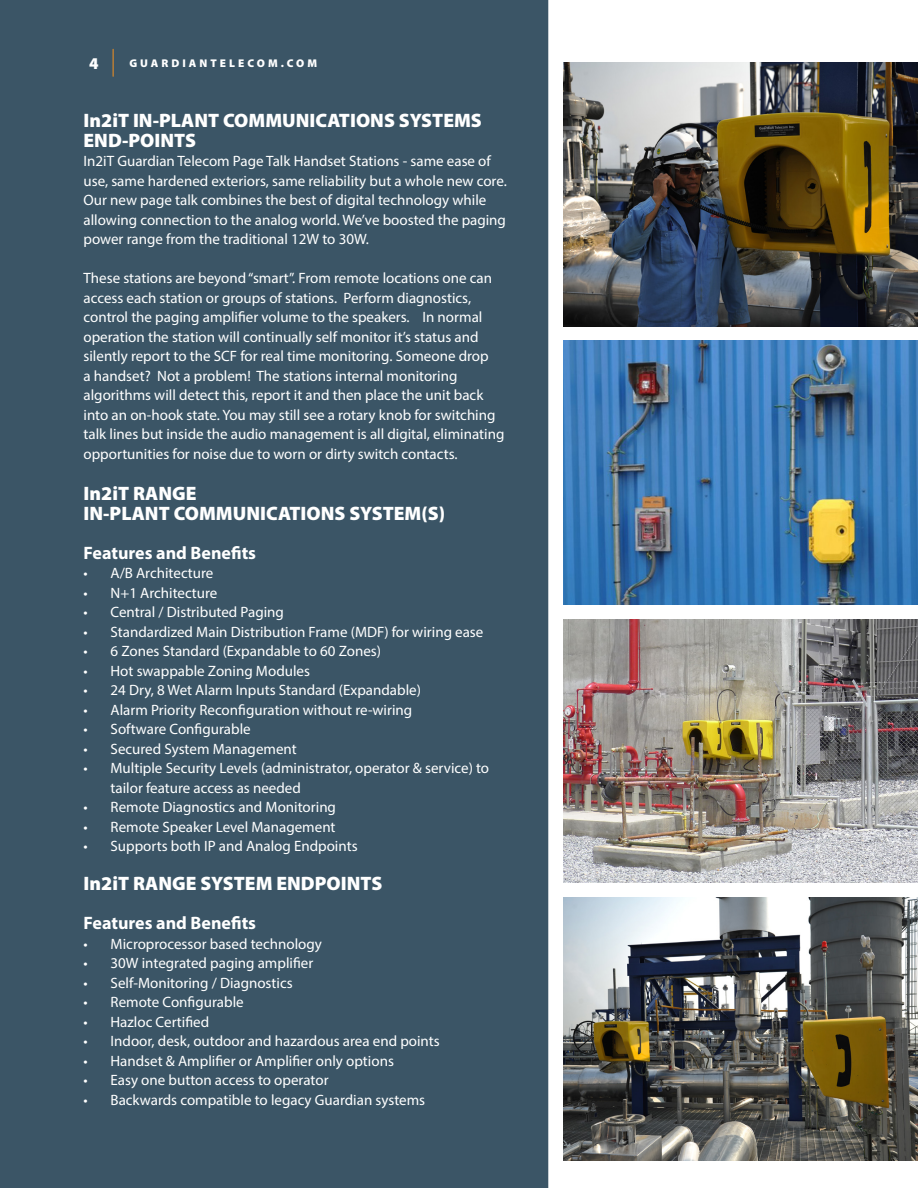
<style>
.page{position:relative;width:918px;height:1188px;background:#fff}
.page>*{position:absolute;margin:0;border:0;box-sizing:border-box;transform-origin:0 0}
.Paragraph_Text_Header{font:900 19.5px/19.5px "Myriad Pro";color:#fff}
.Paragraph_Text{font:700 18px "Myriad Pro";color:#fff}
.Website_address___page_no{font:900 16.5px "Myriad Pro";color:#fff}
.Paragraph_Text-2{font:15px/19.5px "Myriad Pro";color:#fff}
.Website_address_small{font:900 11.25px "Myriad Pro";letter-spacing:.27em;color:#fff}
</style>
<div class="page">
<img style="left:563px;top:63px;width:355px;height:263px">
<img style="left:563px;top:341px;width:355px;height:263px">
<img style="left:563px;top:619px;width:355px;height:264px">
<img style="left:563px;top:897px;width:355px;height:264px">
<div style="left:0;top:0;width:548px;height:1188px;background:#3b5566"></div>
<svg style="left:113px;top:49px;width:1px;height:27px"></svg>
<p class="Website_address___page_no" style="left:89px;top:52px;width:11px">4</p>
<p class="Website_address_small" style="left:129px;top:56px;width:189px">GUARDIANTELECOM.COM</p>
<p class="Paragraph_Text_Header" style="left:84px;top:110px;width:400px">In2iT IN-PLANT COMMUNICATIONS SYSTEMS<br>END-POINTS</p>
<p class="Paragraph_Text-2" style="left:84px;top:151px;width:425px">In2iT Guardian Telecom Page Talk Handset Stations - same ease of use, same hardened exteriors, same reliability but a whole new core.<br>Our new page talk combines the best of digital technology while allowing connection to the analog world. We’ve boosted the paging power range from the traditional 12W to 30W.</p>
<p class="Paragraph_Text-2" style="left:84px;top:268px;width:422px">These stations are beyond “smart”. From remote locations one can access each station or groups of stations. Perform diagnostics, control the paging amplifier volume to the speakers. In normal operation the station will continually self monitor it’s status and silently report to the SCF for real time monitoring. Someone drop<br>a handset? Not a problem! The stations internal monitoring algorithms will detect this, report it and then place the unit back into an on-hook state. You may still see a rotary knob for switching talk lines but inside the audio management is all digital, eliminating opportunities for noise due to worn or dirty switch contacts.</p>
<p class="Paragraph_Text_Header" style="left:84px;top:483px;width:114px">In2iT RANGE</p>
<p class="Paragraph_Text_Header" style="left:84px;top:502px;width:363px">IN-PLANT COMMUNICATIONS SYSTEM(S)</p>
<p class="Paragraph_Text" style="left:84px;top:541px;width:174px">Features and Benefits</p>
<p class="Paragraph_Text-2" style="left:84px;top:563px;width:131px">• A/B Architecture</p>
<p class="Paragraph_Text-2" style="left:84px;top:583px;width:135px">• N+1 Architecture</p>
<p class="Paragraph_Text-2" style="left:84px;top:602px;width:202px">• Central / Distributed Paging</p>
<p class="Paragraph_Text-2" style="left:84px;top:622px;width:401px">• Standardized Main Distribution Frame (MDF) for wiring ease</p>
<p class="Paragraph_Text-2" style="left:84px;top:641px;width:299px">• 6 Zones Standard (Expandable to 60 Zones)</p>
<p class="Paragraph_Text-2" style="left:84px;top:661px;width:228px">• Hot swappable Zoning Modules</p>
<p class="Paragraph_Text-2" style="left:84px;top:680px;width:339px">• 24 Dry, 8 Wet Alarm Inputs Standard (Expandable)</p>
<p class="Paragraph_Text-2" style="left:84px;top:700px;width:330px">• Alarm Priority Reconfiguration without re-wiring</p>
<p class="Paragraph_Text-2" style="left:84px;top:719px;width:169px">• Software Configurable</p>
<p class="Paragraph_Text-2" style="left:84px;top:739px;width:215px">• Secured System Management</p>
<p class="Paragraph_Text-2" style="left:111px;top:758px;width:380px;text-indent:-27px">• Multiple Security Levels (administrator, operator &amp; service) to tailor feature access as needed</p>
<p class="Paragraph_Text-2" style="left:84px;top:797px;width:254px">• Remote Diagnostics and Monitoring</p>
<p class="Paragraph_Text-2" style="left:84px;top:817px;width:254px">• Remote Speaker Level Management</p>
<p class="Paragraph_Text-2" style="left:84px;top:836px;width:276px">• Supports both IP and Analog Endpoints</p>
<p class="Paragraph_Text_Header" style="left:84px;top:873px;width:300px">In2iT RANGE SYSTEM ENDPOINTS</p>
<p class="Paragraph_Text" style="left:84px;top:911px;width:174px">Features and Benefits</p>
<p class="Paragraph_Text-2" style="left:84px;top:934px;width:240px">• Microprocessor based technology</p>
<p class="Paragraph_Text-2" style="left:84px;top:953px;width:231px">• 30W integrated paging amplifier</p>
<p class="Paragraph_Text-2" style="left:84px;top:973px;width:211px">• Self-Monitoring / Diagnostics</p>
<p class="Paragraph_Text-2" style="left:84px;top:992px;width:162px">• Remote Configurable</p>
<p class="Paragraph_Text-2" style="left:84px;top:1012px;width:127px">• Hazloc Certified</p>
<p class="Paragraph_Text-2" style="left:84px;top:1031px;width:358px">• Indoor, desk, outdoor and hazardous area end points</p>
<p class="Paragraph_Text-2" style="left:84px;top:1051px;width:312px">• Handset &amp; Amplifier or Amplifier only options</p>
<p class="Paragraph_Text-2" style="left:84px;top:1070px;width:247px">• Easy one button access to operator</p>
<p class="Paragraph_Text-2" style="left:84px;top:1090px;width:343px">• Backwards compatible to legacy Guardian systems</p>
</div>
